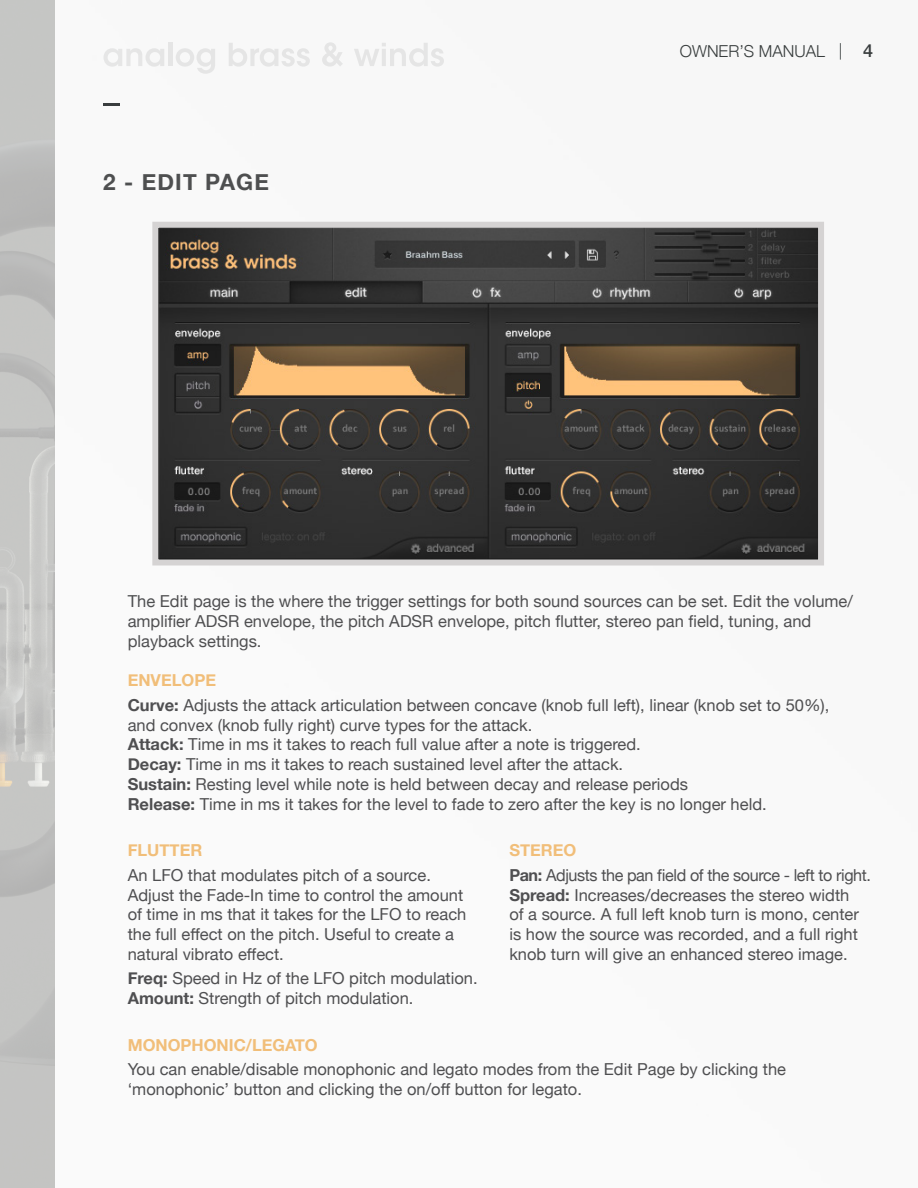
<style>
.page{position:relative;width:918px;height:1188px;background:#fff}
.page>*{position:absolute;margin:0;border:0;box-sizing:border-box;transform-origin:0 0}
.t1{font:700 22.5px "Helvetica Neue";letter-spacing:.05em;color:#4e4f50}
.t2{font:16.5px/19.8px "Helvetica Neue";color:#4f4f51}
.t3{font:16.5px "Helvetica Neue";letter-spacing:-.025em;color:#4f4f51}
.t4{font:700 16.5px "Helvetica Neue";color:#f1be79}
.t5{font:300 16.5px "Helvetica Neue";color:#383d3d}
.s1{font-weight:500;font-size:18px;color:#393d3e}
.s2{color:#4e4f51}
.s3{font-weight:700}
</style>
<div class="page">
<img style="left:0;top:0;width:55px;height:1188px">
<svg style="left:104px;top:104px;width:16px;height:2px"></svg>
<svg style="left:104px;top:48px;width:60px;height:19px"></svg>
<div style="left:168px;top:43px;width:5px;height:23px;background:#e5e5e5"></div>
<svg style="left:176px;top:48px;width:39px;height:26px"></svg>
<svg style="left:229px;top:43px;width:81px;height:24px"></svg>
<svg style="left:322px;top:42px;width:21px;height:25px"></svg>
<svg style="left:354px;top:43px;width:90px;height:24px"></svg>
<svg style="left:152px;top:221px;width:673px;height:345px"></svg>
<p class="t1" style="left:103px;top:164px;width:167px">2 - EDIT PAGE</p>
<p class="t5" style="left:680px;top:38px;width:195px">OWNER’S MANUAL | <span class="s1">4</span></p>
<p class="t2" style="left:128px;top:592px;width:727px"><span class="s2">The</span> Edit page is the where the trigger settings for both sound sources can be set. Edit the volume/ amplifier ADSR envelope, the pitch ADSR envelope, pitch flutter, stereo pan field, tuning, and playback settings.</p>
<p class="t4" style="left:128px;top:668px;width:90px">ENVELOPE</p>
<p class="t2" style="left:128px;top:696px;width:703px"><span class="s3">Curve:</span> Adjusts the attack articulation between concave (knob full left), linear (knob set to 50%), and convex (knob fully right) curve types for the attack.</p>
<p class="t2" style="left:128px;top:736px;width:515px"><span class="s3">Attack:</span> Time in ms it takes to reach full value after a note is triggered.</p>
<p class="t2" style="left:128px;top:755px;width:497px"><span class="s3">Decay:</span> Time in ms it takes to reach sustained level after the attack.</p>
<p class="t2" style="left:128px;top:775px;width:562px"><span class="s3">Sustain:</span> Resting level while note is held between decay and release periods</p>
<p class="t2" style="left:128px;top:795px;width:640px"><span class="s3">Release:</span> Time in ms it takes for the level to fade to zero after the key is no longer held.</p>
<p class="t4" style="left:128px;top:838px;width:76px">FLUTTER</p>
<p class="t2" style="left:128px;top:866px;width:340px">An LFO that modulates pitch of a source.<br>Adjust the Fade-In time to control the amount of time in ms that it takes for the LFO to reach the full effect on the pitch. Useful to create a natural vibrato effect.</p>
<p class="t2" style="left:128px;top:969px;width:351px"><span class="s3">Freq:</span> Speed in Hz of the LFO pitch modulation.</p>
<p class="t2" style="left:128px;top:989px;width:287px"><span class="s3">Amount:</span> Strength of pitch modulation.</p>
<p class="t4" style="left:509px;top:838px;width:68px">STEREO</p>
<p class="t3" style="left:509px;top:863px;width:363px"><span class="s3">Pan:</span> Adjusts the pan field of the source - left to right.</p>
<p class="t2" style="left:509px;top:886px;width:351px"><span class="s3">Spread:</span> Increases/decreases the stereo width of a source. A full left knob turn is mono, center is how the source was recorded, and a full right knob turn will give an enhanced stereo image.</p>
<p class="t4" style="left:128px;top:1032px;width:192px">MONOPHONIC/LEGATO</p>
<p class="t2" style="left:128px;top:1061px;width:660px">You can enable/disable monophonic and legato modes from the Edit Page by clicking the ‘monophonic’ button and clicking the on/off button for legato.</p>
</div>
